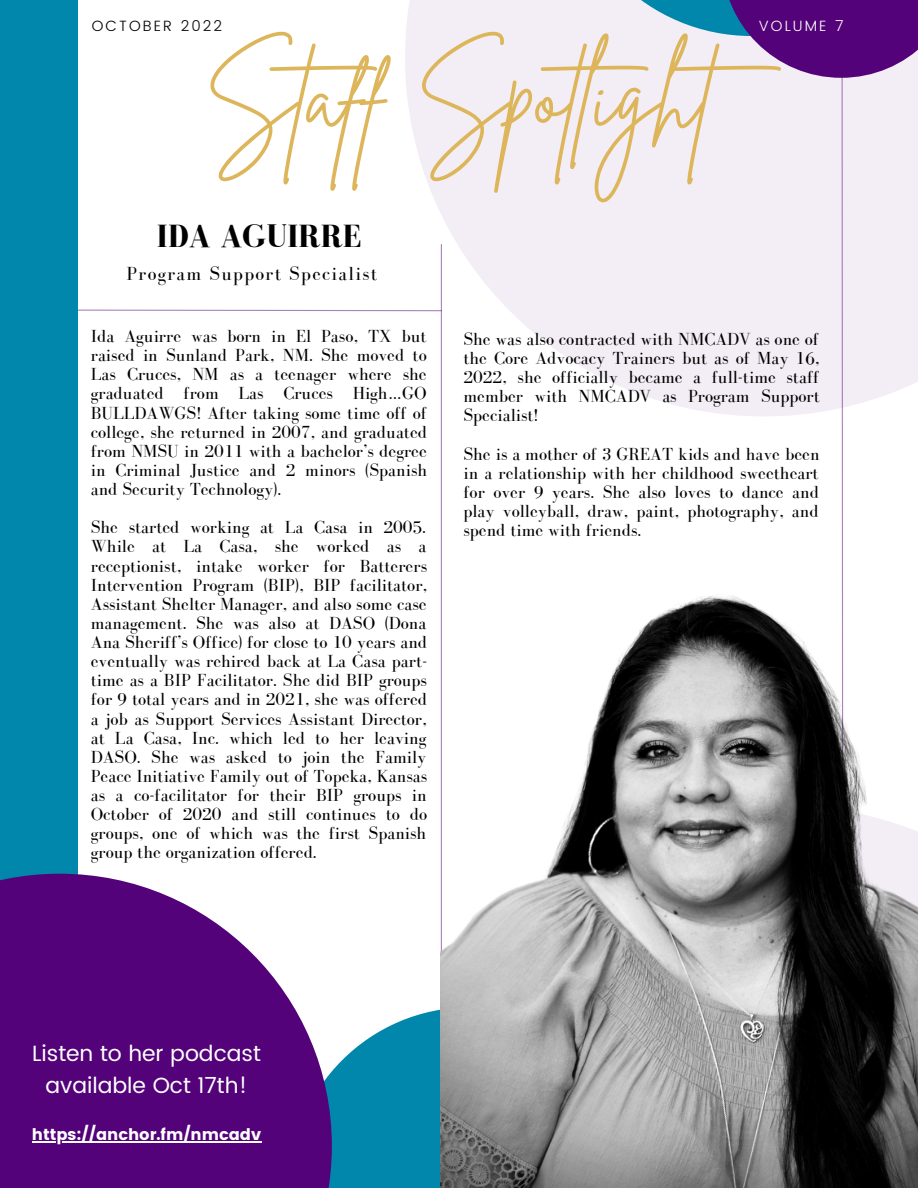
<style>
.page{position:relative;width:918px;height:1188px;background:#fff}
.page>*{position:absolute;margin:0;border:0;box-sizing:border-box;transform-origin:0 0}
.t1{font:96px "Brittany Signature";color:#ddb65b}
.t2{font:700 33px "Bodoni FLF";color:#000}
.t3{font:22.05px/31.5px "Poppins";color:#fff;text-align:center}
.t4{font:19.5px "Bodoni FLF";letter-spacing:.07em;color:#000}
.t5{font:18px/19.2px "Bodoni FLF";color:#000;text-align:justify}
.t6{font:16.05px "Poppins";color:#fff}
.t7{font:300 14.85px "Poppins";letter-spacing:.14em;color:#000}
.t8{font:300 14.85px "Poppins";letter-spacing:.14em;color:#fff}
</style>
<div class="page">
<svg style="left:405px;top:0;width:158px;height:416px;fill:#f3eef6"></svg>
<hr style="left:441px;top:244px;width:1px;height:944px;background:#530279">
<div style="left:289px;top:1007px;width:362px;height:181px;background:#0087ab"></div>
<div style="left:0;top:0;width:77px;height:935px;background:#0087ab"></div>
<svg style="left:0;top:874px;width:332px;height:314px;background:#6c288d"></svg>
<svg style="left:77px;top:309px;width:365px;height:3px"></svg>
<svg style="left:563px;top:0;width:355px;height:590px"></svg>
<hr style="left:32px;top:1141px;width:229px;height:1px;background:#fff">
<img style="left:440px;top:590px;width:478px;height:598px">
<p class="t7" style="left:92px;top:18px;width:132px">OCTOBER 2022</p>
<p class="t8" style="left:759px;top:18px;width:86px">VOLUME 7</p>
<h1 class="t1" style="left:206px;top:33px;width:603px">Staff Spotlight</h1>
<h2 class="t2" style="left:156px;top:218px;width:207px">IDA AGUIRRE</h2>
<p class="t4" style="left:127px;top:263px;width:252px">Program Support Specialist</p>
<p class="t5" style="left:91px;top:326px;width:338px">Ida Aguirre was born in El Paso, TX but raised in Sunland Park, NM. She moved to Las Cruces, NM as a teenager where she graduated from Las Cruces High…GO BULLDAWGS! After taking some time off of college, she returned in 2007, and graduated from NMSU in 2011 with a bachelor’s degree in Criminal Justice and 2 minors (Spanish and Security Technology).</p>
<p class="t5" style="left:91px;top:518px;width:338px">She started working at La Casa in 2005.<br>While at La Casa, she worked as a receptionist, intake worker for Batterers Intervention Program (BIP), BIP facilitator, Assistant Shelter Manager, and also some case management. She was also at DASO (Dona Ana Sheriff’s Office) for close to 10 years and eventually was rehired back at La Casa part&shy;time as a BIP Facilitator. She did BIP groups for 9 total years and in 2021, she was offered a job as Support Services Assistant Director, at La Casa, Inc. which led to her leaving DASO. She was asked to join the Family Peace Initiative Family out of Topeka, Kansas as a co-facilitator for their BIP groups in October of 2020 and still continues to do groups, one of which was the first Spanish group the organization offered.</p>
<p class="t5" style="left:463px;top:329px;width:358px">She was also contracted with NMCADV as one of the Core Advocacy Trainers but as of May 16, 2022, she officially became a full-time staff member with NMCADV as Program Support Specialist!</p>
<p class="t5" style="left:463px;top:444px;width:358px">She is a mother of 3 GREAT kids and have been in a relationship with her childhood sweetheart for over 9 years. She also loves to dance and play volleyball, draw, paint, photography, and spend time with friends.</p>
<p class="t3" style="left:32px;top:1038px;width:231px">Listen to her podcast available Oct 17th!</p>
<p class="t6" style="left:32px;top:1125px;width:231px">https://anchor.fm/nmcadv</p>
</div>
